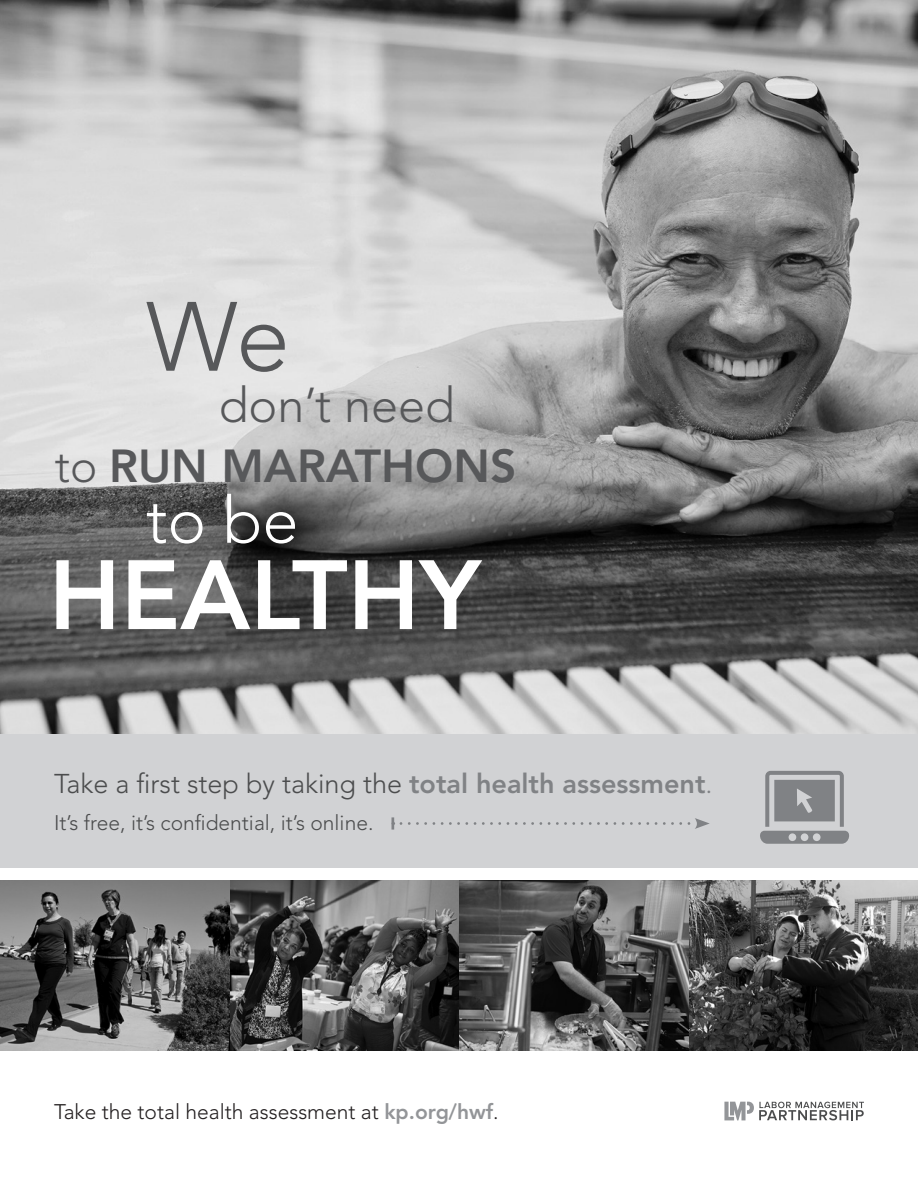
<style>
.page{position:relative;width:918px;height:1188px;background:#fff}
.page>*{position:absolute;margin:0;border:0;box-sizing:border-box;transform-origin:0 0}
.t1{font:800 97.2px "Avenir";color:#fff}
.t2{font:300 97.2px "Avenir LT Std";color:#57585a}
.t3{font:300 64.8px "Avenir LT Std";color:#fff}
.t4{font:300 48.6px "Avenir LT Std";color:#57585a}
.t5{font:800 45.9px "Avenir";color:#57585a}
.t6{font:300 27px "Avenir LT Std";color:#4b4c4d}
.t7{font:300 21px "Avenir LT Std";color:#231f20}
.t8{font:300 21px "Avenir LT Std";color:#4b4c4d}
.s1{font-family:"Avenir LT Std";font-weight:300}
.s2{font-family:"Avenir";font-weight:800;color:#808285}
.s3{color:#808285}
.s4{font-family:"Avenir";font-weight:800;color:#939598}
</style>
<div class="page">
<img style="left:0;top:0;width:918px;height:734px">
<div style="left:0;top:734px;width:918px;height:134px;background:#d1d2d4"></div>
<svg style="left:391px;top:817px;width:3px;height:13px"></svg>
<svg style="left:401px;top:818px;width:309px;height:11px"></svg>
<svg style="left:760px;top:771px;width:89px;height:73px"></svg>
<img style="left:0;top:880px;width:918px;height:170px">
<svg style="left:724px;top:1102px;width:140px;height:18px"></svg>
<h1 class="t2" style="left:146px;top:280px;width:146px">We</h1>
<h3 class="t4" style="left:219px;top:377px;width:238px">don’t need</h3>
<h3 class="t5" style="left:55px;top:439px;width:463px"><span class="s1">to</span> RUN MARATHONS</h3>
<h2 class="t3" style="left:146px;top:482px;width:154px">to be</h2>
<h1 class="t1" style="left:49px;top:538px;width:434px">HEALTHY</h1>
<p class="t6" style="left:54px;top:768px;width:660px">Take a first step by taking the <span class="s2">total health assessment</span><span class="s3">.</span></p>
<p class="t8" style="left:54px;top:810px;width:321px">It’s free, it’s confidential, it’s online.</p>
<p class="t7" style="left:54px;top:1099px;width:446px">Take the total health assessment at <span class="s4">kp.org/hwf</span>.</p>
</div>
